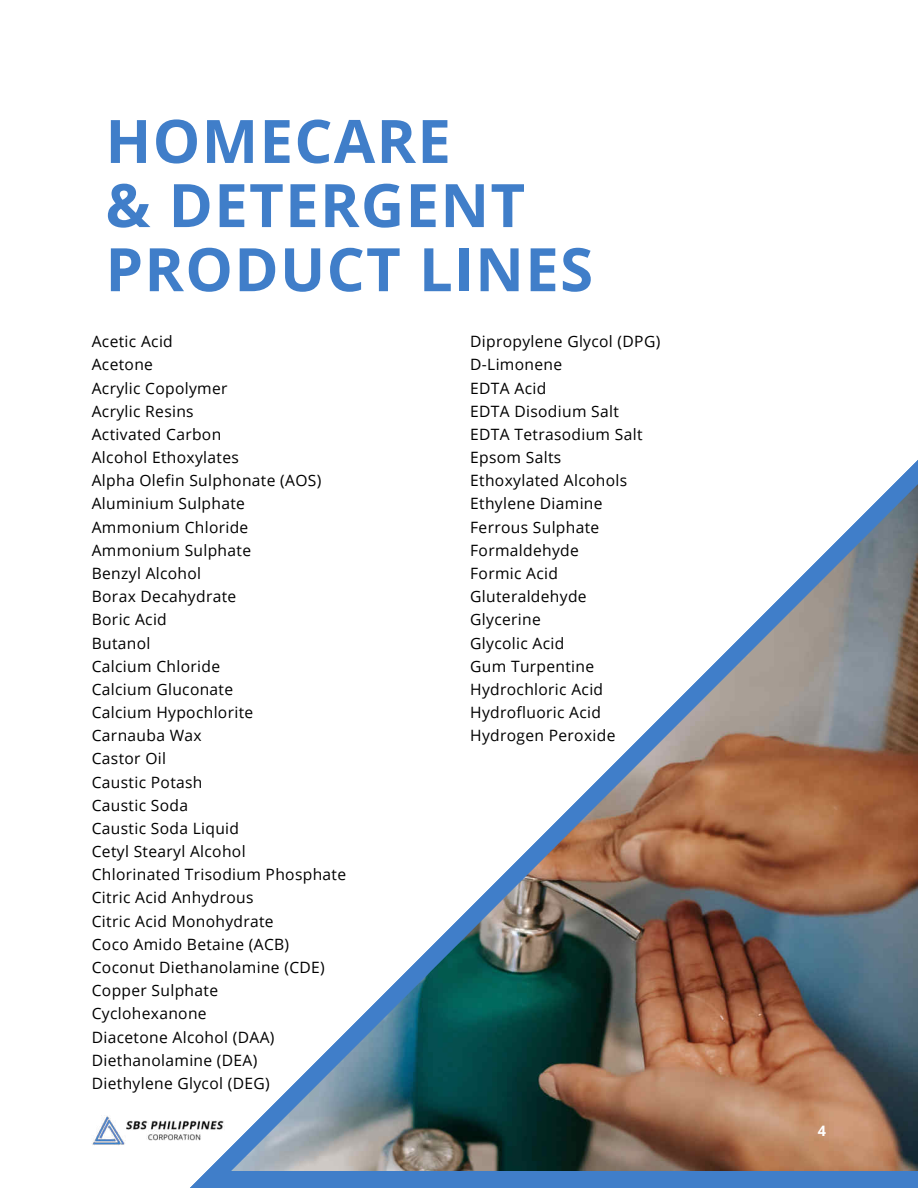
<style>
.page{position:relative;width:918px;height:1188px;background:#fff}
.page>*{position:absolute;margin:0;border:0;box-sizing:border-box;transform-origin:0 0}
.t1{font:700 60px/64.1px "Open Sans";letter-spacing:.02em;color:#407ec9}
.t2{font:15.6px/23.2px "Open Sans";letter-spacing:.02em;color:#000}
.t3{font:700 14.4px "Open Sans";color:#fff}
</style>
<div class="page">
<svg style="left:190px;top:460px;width:728px;height:728px"></svg>
<img style="left:231px;top:484px;width:687px;height:687px">
<img style="left:92px;top:1115px;width:132px;height:31px">
<h1 class="t1" style="left:105px;top:108px;width:489px">HOMECARE<br>&amp; DETERGENT<br>PRODUCT LINES</h1>
<p class="t2" style="left:92px;top:330px;width:256px">Acetic Acid<br>Acetone<br>Acrylic Copolymer<br>Acrylic Resins<br>Activated Carbon<br>Alcohol Ethoxylates<br>Alpha Olefin Sulphonate (AOS)<br>Aluminium Sulphate<br>Ammonium Chloride<br>Ammonium Sulphate<br>Benzyl Alcohol<br>Borax Decahydrate<br>Boric Acid<br>Butanol<br>Calcium Chloride<br>Calcium Gluconate<br>Calcium Hypochlorite<br>Carnauba Wax<br>Castor Oil<br>Caustic Potash<br>Caustic Soda<br>Caustic Soda Liquid<br>Cetyl Stearyl Alcohol<br>Chlorinated Trisodium Phosphate<br>Citric Acid Anhydrous<br>Citric Acid Monohydrate<br>Coco Amido Betaine (ACB)<br>Coconut Diethanolamine (CDE)<br>Copper Sulphate<br>Cyclohexanone<br>Diacetone Alcohol (DAA)<br>Diethanolamine (DEA)<br>Diethylene Glycol (DEG)</p>
<p class="t2" style="left:470px;top:330px;width:192px">Dipropylene Glycol (DPG)<br>D-Limonene<br>EDTA Acid<br>EDTA Disodium Salt<br>EDTA Tetrasodium Salt<br>Epsom Salts<br>Ethoxylated Alcohols<br>Ethylene Diamine<br>Ferrous Sulphate<br>Formaldehyde<br>Formic Acid<br>Gluteraldehyde<br>Glycerine<br>Glycolic Acid<br>Gum Turpentine<br>Hydrochloric Acid<br>Hydrofluoric Acid<br>Hydrogen Peroxide</p>
<p class="t3" style="left:818px;top:1121px;width:10px">4</p>
</div>
